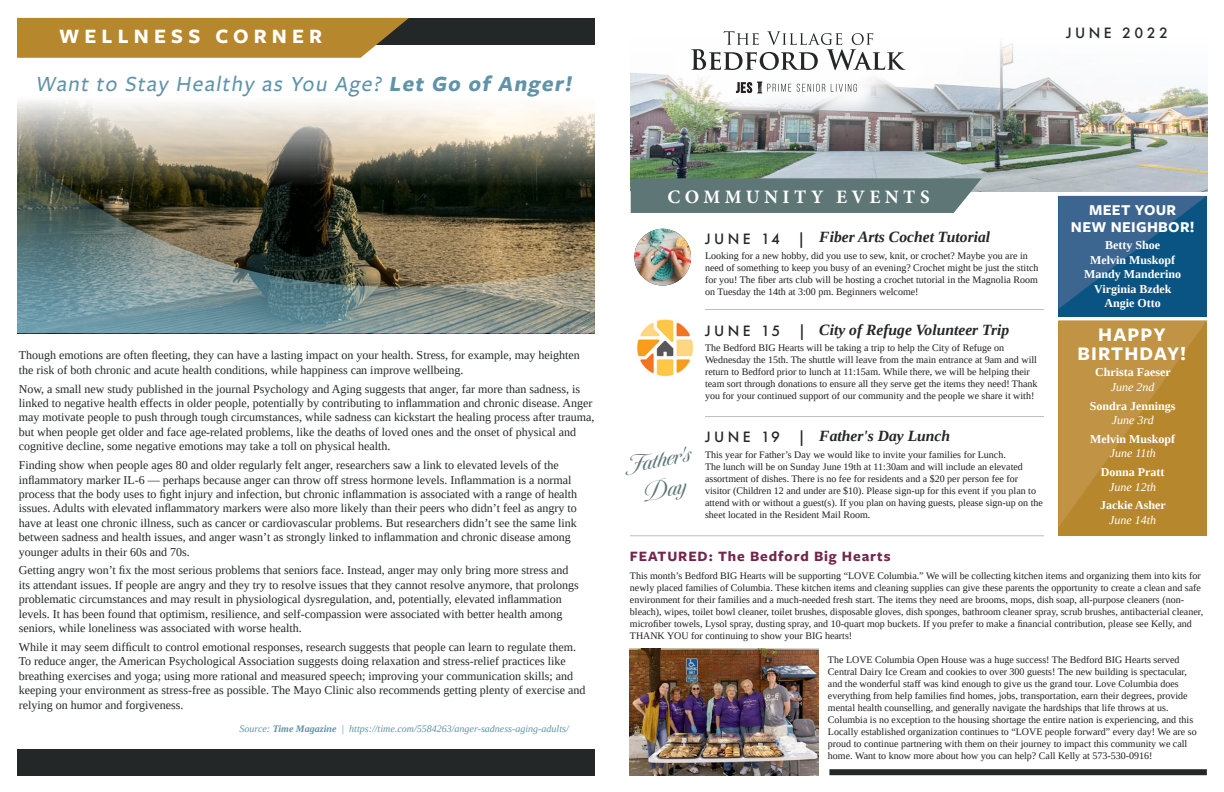
<style>
.page{position:relative;width:1224px;height:792px;background:#fff}
.page>*{position:absolute;margin:0;border:0;box-sizing:border-box;transform-origin:0 0}
.t1{font:500 24.8px "Tangier";color:#5e7675}
.t2{font:italic 500 22.5px "Freight Sans Pro";color:#6093a8}
.t3{font:700 21.2px "Freight Sans Pro";letter-spacing:.24em;color:#fff}
.t4{font:700 20px "Freight Sans Pro";letter-spacing:.06em;color:#fff}
.t5{font:700 19px "Minion Pro";letter-spacing:.23em;color:#fff}
.t6{font:700 15.7px "Freight Sans Pro";letter-spacing:.02em;color:#fff}
.t7{font:italic 700 15.6px "Tinos";color:#242728}
.t8{font:500 15.6px "Futura PT";letter-spacing:.22em;color:#242728}
.t9{font:700 14.9px "Freight Sans Pro";letter-spacing:.06em;color:#73264d}
.t10{font:12px/14.4px "Tinos";color:#242728}
.t11{font:700 12px "Tinos";color:#fff}
.t12{font:italic 12px "Tinos";color:#fff}
.t13{font:10px/12px "Tinos";color:#231f20}
.t14{font:italic 10px "Tinos";color:#6093a8}
.s1{font-weight:700}
</style>
<div class="page">
<img style="left:17px;top:101px;width:578px;height:42px">
<div style="left:340px;top:18px;width:255px;height:26px;background:#242728"></div>
<div style="left:17px;top:749px;width:578px;height:26px;background:#242728"></div>
<svg style="left:17px;top:18px;width:392px;height:40px;background:#b58834"></svg>
<img style="left:631px;top:43px;width:576px;height:149px">
<div style="left:661px;top:1px;width:274px;height:122px;background:#fff;opacity:.94"></div>
<svg style="left:691px;top:31px;width:215px;height:39px"></svg>
<svg style="left:797px;top:84px;width:28px;height:8px"></svg>
<svg style="left:831px;top:84px;width:26px;height:8px"></svg>
<svg style="left:736px;top:82px;width:55px;height:11px"></svg>
<div style="left:631px;top:178px;width:351px;height:35px;background:#5e7675"></div>
<div style="left:1058px;top:321px;width:149px;height:214px;background:#b7872d"></div>
<div style="left:1058px;top:196px;width:149px;height:121px;background:#095482"></div>
<svg style="left:1058px;top:320px;width:149px;height:207px"></svg>
<svg style="left:1058px;top:196px;width:148px;height:113px"></svg>
<hr style="left:705px;top:309px;width:339px;height:1px;background:#bcbdc0">
<hr style="left:705px;top:416px;width:339px;height:1px;background:#bcbdc0">
<hr style="left:630px;top:535px;width:414px;height:1px;background:#bcbdc0">
<div style="left:829px;top:769px;width:378px;height:6px;background:#242728"></div>
<img style="left:637px;top:319px;width:57px;height:58px">
<img style="left:634px;top:229px;width:57px;height:57px;border-radius:28px">
<img style="left:630px;top:649px;width:189px;height:126px">
<img style="left:17px;top:143px;width:578px;height:190px">
<p class="t3" style="left:59px;top:22px;width:265px">WELLNESS CORNER</p>
<p class="t8" style="left:1066px;top:23px;width:103px">JUNE 2022</p>
<p class="t2" style="left:35px;top:69px;width:542px">Want to Stay Healthy as You Age? <span class="s1">Let Go of Anger!</span></p>
<p class="t10" style="left:19px;top:348px;width:563px">Though emotions are often fleeting, they can have a lasting impact on your health. Stress, for example, may heighten the risk of both chronic and acute health conditions, while happiness can improve wellbeing.</p>
<p class="t10" style="left:19px;top:381px;width:577px">Now, a small new study published in the journal Psychology and Aging suggests that anger, far more than sadness, is linked to negative health effects in older people, potentially by contributing to inflammation and chronic disease. Anger may motivate people to push through tough circumstances, while sadness can kickstart the healing process after trauma, but when people get older and face age-related problems, like the deaths of loved ones and the onset of physical and cognitive decline, some negative emotions may take a toll on physical health.</p>
<p class="t10" style="left:19px;top:458px;width:560px">Finding show when people ages 80 and older regularly felt anger, researchers saw a link to elevated levels of the inflammatory marker IL-6 — perhaps because anger can throw off stress hormone levels. Inflammation is a normal process that the body uses to fight injury and infection, but chronic inflammation is associated with a range of health issues. Adults with elevated inflammatory markers were also more likely than their peers who didn’t feel as angry to have at least one chronic illness, such as cancer or cardiovascular problems. But researchers didn’t see the same link between sadness and health issues, and anger wasn’t as strongly linked to inflammation and chronic disease among younger adults in their 60s and 70s.</p>
<p class="t10" style="left:19px;top:563px;width:562px">Getting angry won’t fix the most serious problems that seniors face. Instead, anger may only bring more stress and its attendant issues. If people are angry and they try to resolve issues that they cannot resolve anymore, that prolongs problematic circumstances and may result in physiological dysregulation, and, potentially, elevated inflammation levels. It has been found that optimism, resilience, and self-compassion were associated with better health among seniors, while loneliness was associated with worse health.</p>
<p class="t10" style="left:19px;top:640px;width:568px">While it may seem difficult to control emotional responses, research suggests that people can learn to regulate them.<br>To reduce anger, the American Psychological Association suggests doing relaxation and stress-relief practices like breathing exercises and yoga; using more rational and measured speech; improving your communication skills; and keeping your environment as stress-free as possible. The Mayo Clinic also recommends getting plenty of exercise and relying on humor and forgiveness.</p>
<p class="t14" style="left:240px;top:723px;width:331px">Source: <span class="s1">Time Magazine</span> | https://time.com/5584263/anger-sadness-aging-adults/</p>
<p class="t5" style="left:667px;top:184px;width:264px">COMMUNITY EVENTS</p>
<p class="t8" style="left:705px;top:229px;width:102px">JUNE 14 |</p>
<p class="t7" style="left:819px;top:227px;width:172px">Fiber Arts Cochet Tutorial</p>
<p class="t13" style="left:705px;top:249px;width:335px">Looking for a new hobby, did you use to sew, knit, or crochet? Maybe you are in need of something to keep you busy of an evening? Crochet might be just the stitch for you! The fiber arts club will be hosting a crochet tutorial in the Magnolia Room on Tuesday the 14th at 3:00 pm. Beginners welcome!</p>
<p class="t8" style="left:705px;top:321px;width:102px">JUNE 15 |</p>
<p class="t7" style="left:819px;top:320px;width:192px">City of Refuge Volunteer Trip</p>
<p class="t13" style="left:705px;top:341px;width:334px">The Bedford BIG Hearts will be taking a trip to help the City of Refuge on Wednesday the 15th. The shuttle will leave from the main entrance at 9am and will return to Bedford prior to lunch at 11:15am. While there, we will be helping their team sort through donations to ensure all they serve get the items they need! Thank you for your continued support of our community and the people we share it with!</p>
<p class="t1" style="left:625px;top:452px;width:66px;rotate:-11deg">Father's</p>
<p class="t8" style="left:705px;top:427px;width:102px">JUNE 19 |</p>
<p class="t7" style="left:819px;top:426px;width:132px">Father's Day Lunch</p>
<p class="t13" style="left:705px;top:448px;width:340px">This year for Father’s Day we would like to invite your families for Lunch.<br>The lunch will be on Sunday June 19th at 11:30am and will include an elevated assortment of dishes. There is no fee for residents and a $20 per person fee for visitor (Children 12 and under are $10). Please sign-up for this event if you plan to attend with or without a guest(s). If you plan on having guests, please sign-up on the sheet located in the Resident Mail Room.</p>
<p class="t9" style="left:630px;top:545px;width:262px">FEATURED: The Bedford Big Hearts</p>
<p class="t6" style="left:1089px;top:199px;width:89px">MEET YOUR</p>
<p class="t6" style="left:1071px;top:216px;width:125px">NEW NEIGHBOR!</p>
<p class="t11" style="left:1105px;top:237px;width:56px">Betty Shoe</p>
<p class="t11" style="left:1090px;top:252px;width:87px">Melvin Muskopf</p>
<p class="t11" style="left:1084px;top:266px;width:99px">Mandy Manderino</p>
<p class="t11" style="left:1094px;top:280px;width:79px">Virginia Bzdek</p>
<p class="t11" style="left:1105px;top:295px;width:58px">Angie Otto</p>
<p class="t4" style="left:1098px;top:321px;width:69px">HAPPY</p>
<p class="t4" style="left:1078px;top:340px;width:110px">BIRTHDAY!</p>
<p class="t11" style="left:1095px;top:364px;width:77px">Christa Faeser</p>
<p class="t12" style="left:1111px;top:379px;width:45px">June 2nd</p>
<p class="t11" style="left:1090px;top:397px;width:87px">Sondra Jennings</p>
<p class="t12" style="left:1112px;top:412px;width:43px">June 3rd</p>
<p class="t11" style="left:1090px;top:431px;width:87px">Melvin Muskopf</p>
<p class="t12" style="left:1110px;top:445px;width:48px">June 11th</p>
<p class="t11" style="left:1101px;top:464px;width:65px">Donna Pratt</p>
<p class="t12" style="left:1109px;top:479px;width:48px">June 12th</p>
<p class="t11" style="left:1100px;top:497px;width:67px">Jackie Asher</p>
<p class="t12" style="left:1109px;top:512px;width:48px">June 14th</p>
<p class="t13" style="left:630px;top:570px;width:575px">This month’s Bedford BIG Hearts will be supporting “LOVE Columbia.” We will be collecting kitchen items and organizing them into kits for newly placed families of Columbia. These kitchen items and cleaning supplies can give these parents the opportunity to create a clean and safe environment for their families and a much-needed fresh start. The items they need are brooms, mops, dish soap, all-purpose cleaners (non&shy;bleach), wipes, toilet bowl cleaner, toilet brushes, disposable gloves, dish sponges, bathroom cleaner spray, scrub brushes, antibacterial cleaner, microfiber towels, Lysol spray, dusting spray, and 10-quart mop buckets. If you prefer to make a financial contribution, please see Kelly, and THANK YOU for continuing to show your BIG hearts!</p>
<p class="t13" style="left:828px;top:654px;width:370px">The LOVE Columbia Open House was a huge success! The Bedford BIG Hearts served Central Dairy Ice Cream and cookies to over 300 guests! The new building is spectacular, and the wonderful staff was kind enough to give us the grand tour. Love Columbia does everything from help families find homes, jobs, transportation, earn their degrees, provide mental health counselling, and generally navigate the hardships that life throws at us.<br>Columbia is no exception to the housing shortage the entire nation is experiencing, and this Locally established organization continues to “LOVE people forward” every day! We are so proud to continue partnering with them on their journey to impact this community we call home. Want to know more about how you can help? Call Kelly at 573-530-0916!</p>
</div>
